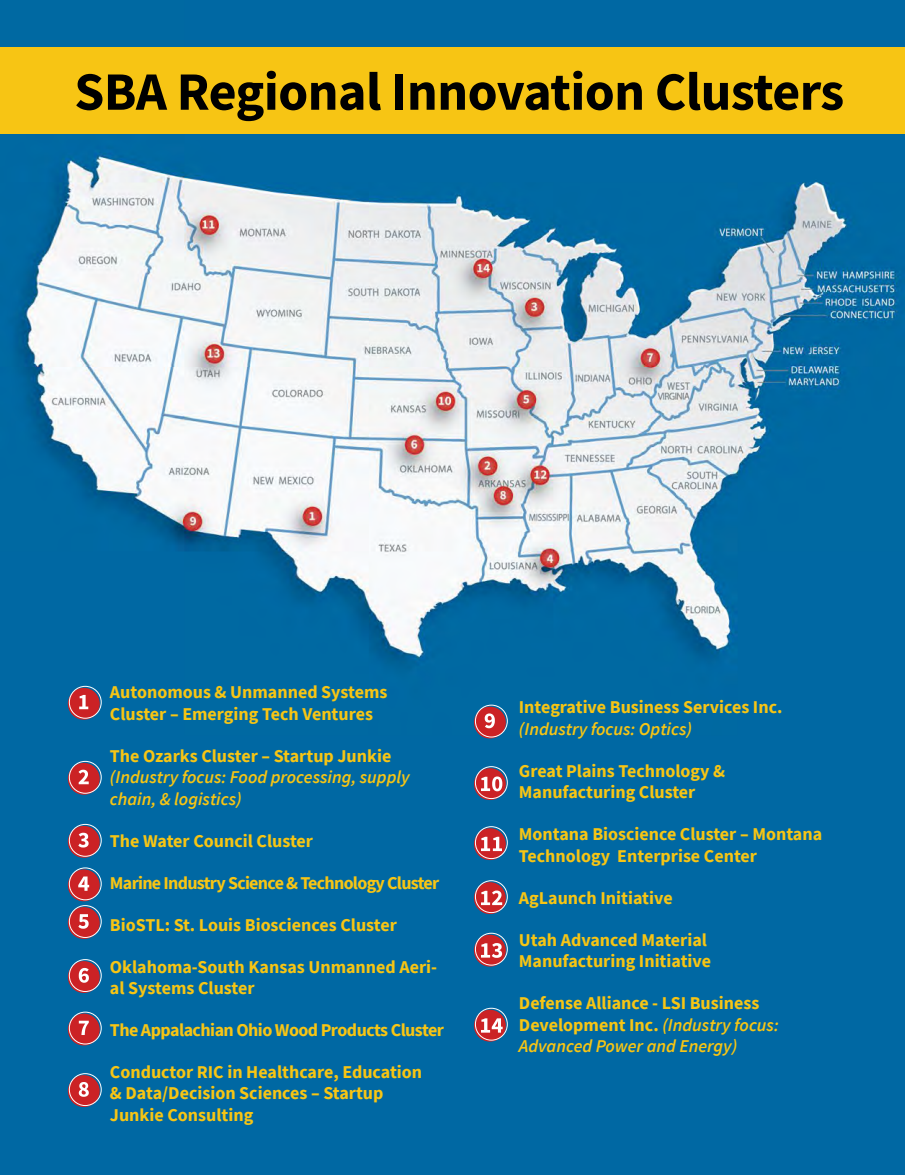
<style>
.page{position:relative;width:905px;height:1175px;background:#fff}
.page>*{position:absolute;margin:0;border:0;box-sizing:border-box;transform-origin:0 0}
.t1{font:700 54px "Source Sans Pro";letter-spacing:-.01em;color:#000}
.t2{font:700 18px/21.6px "Source Sans Pro";color:#f7c514}
.t3{font:italic 600 18px/21.6px "Source Sans Pro";color:#f7c514}
.t4{font:700 18px "Source Sans Pro";letter-spacing:-.04em;color:#f7c514}
.t5{font:700 18px "Source Sans Pro";letter-spacing:-.03em;color:#f7c514}
.s1{font-weight:600;font-style:italic}
</style>
<div class="page">
<img style="left:0;top:0;width:904px;height:1174px">
<div style="left:0;top:47px;width:904px;height:87px;background:#f7c514"></div>
<div style="left:68px;top:688px;width:32px;height:31px;background:#cb2225;border-radius:50%"></div>
<div style="left:68px;top:763px;width:32px;height:31px;background:#cb2225;border-radius:50%"></div>
<div style="left:68px;top:826px;width:32px;height:31px;background:#cb2225;border-radius:50%"></div>
<div style="left:68px;top:869px;width:32px;height:32px;background:#cb2225;border-radius:50%"></div>
<svg style="left:68px;top:907px;width:32px;height:32px"></svg>
<svg style="left:68px;top:961px;width:32px;height:32px"></svg>
<div style="left:68px;top:1013px;width:32px;height:32px;background:#cb2225;border-radius:50%"></div>
<svg style="left:68px;top:1075px;width:32px;height:32px"></svg>
<div style="left:474px;top:706px;width:32px;height:32px;background:#cb2225;border-radius:50%"></div>
<svg style="left:474px;top:768px;width:32px;height:32px"></svg>
<svg style="left:474px;top:828px;width:32px;height:32px"></svg>
<svg style="left:474px;top:882px;width:32px;height:32px"></svg>
<svg style="left:474px;top:934px;width:32px;height:32px"></svg>
<svg style="left:474px;top:1009px;width:32px;height:32px"></svg>
<div style="left:69px;top:686px;width:33px;height:32px;border:1px solid #fff;border-radius:50%"></div>
<div style="left:69px;top:761px;width:33px;height:32px;border:1px solid #fff;border-radius:50%"></div>
<div style="left:69px;top:824px;width:33px;height:32px;border:1px solid #fff;border-radius:50%"></div>
<div style="left:69px;top:867px;width:33px;height:33px;border:1px solid #fff;border-radius:50%"></div>
<div style="left:69px;top:905px;width:33px;height:32px;border:1px solid #fff;border-radius:50%"></div>
<div style="left:69px;top:959px;width:33px;height:32px;border:1px solid #fff;border-radius:50%"></div>
<div style="left:69px;top:1011px;width:33px;height:33px;border:1px solid #fff;border-radius:50%"></div>
<div style="left:69px;top:1073px;width:33px;height:32px;border:1px solid #fff;border-radius:50%"></div>
<div style="left:475px;top:704px;width:32px;height:33px;border:1px solid #fff;border-radius:50%"></div>
<div style="left:475px;top:766px;width:32px;height:33px;border:1px solid #fff;border-radius:50%"></div>
<div style="left:475px;top:826px;width:32px;height:33px;border:1px solid #fff;border-radius:50%"></div>
<div style="left:475px;top:880px;width:32px;height:33px;border:1px solid #fff;border-radius:50%"></div>
<div style="left:475px;top:932px;width:32px;height:33px;border:1px solid #fff;border-radius:50%"></div>
<div style="left:475px;top:1007px;width:32px;height:33px;border:1px solid #fff;border-radius:50%"></div>
<svg style="left:79px;top:695px;width:9px;height:14px"></svg>
<svg style="left:78px;top:769px;width:11px;height:15px"></svg>
<svg style="left:78px;top:832px;width:11px;height:15px"></svg>
<svg style="left:78px;top:876px;width:11px;height:14px"></svg>
<svg style="left:78px;top:914px;width:11px;height:14px"></svg>
<svg style="left:79px;top:968px;width:10px;height:14px"></svg>
<svg style="left:79px;top:1020px;width:10px;height:15px"></svg>
<svg style="left:79px;top:1082px;width:10px;height:14px"></svg>
<svg style="left:484px;top:713px;width:11px;height:15px"></svg>
<svg style="left:481px;top:776px;width:21px;height:15px"></svg>
<svg style="left:481px;top:836px;width:21px;height:15px"></svg>
<svg style="left:481px;top:890px;width:21px;height:15px"></svg>
<svg style="left:481px;top:943px;width:21px;height:14px"></svg>
<svg style="left:481px;top:1018px;width:21px;height:14px"></svg>
<h1 class="t1" style="left:74px;top:55px;width:771px">SBA Regional Innovation Clusters</h1>
<p class="t2" style="left:110px;top:681px;width:279px">Autonomous &amp; Unmanned Systems<br>Cluster – Emerging Tech Ventures</p>
<p class="t2" style="left:110px;top:744px;width:283px">The Ozarks Cluster – Startup Junkie</p>
<p class="t3" style="left:110px;top:766px;width:301px">(Industry focus: Food processing, supply chain, &amp; logistics)</p>
<p class="t2" style="left:110px;top:830px;width:205px">The Water Council Cluster</p>
<p class="t4" style="left:110px;top:870px;width:331px">Marine Industry Science &amp; Technology Cluster</p>
<p class="t2" style="left:110px;top:913px;width:288px">BioSTL: St. Louis Biosciences Cluster</p>
<p class="t2" style="left:110px;top:955px;width:329px">Oklahoma-South Kansas Unmanned Aeri&shy;al Systems Cluster</p>
<p class="t5" style="left:110px;top:1017px;width:335px">The Appalachian Ohio Wood Products Cluster</p>
<p class="t2" style="left:110px;top:1060px;width:314px">Conductor RIC in Healthcare, Education &amp; Data/Decision Sciences – Startup<br>Junkie Consulting</p>
<p class="t2" style="left:519px;top:696px;width:265px">Integrative Business Services Inc.</p>
<p class="t3" style="left:519px;top:718px;width:175px">(Industry focus: Optics)</p>
<p class="t2" style="left:519px;top:759px;width:208px">Great Plains Technology &amp;<br>Manufacturing Cluster</p>
<p class="t2" style="left:519px;top:823px;width:305px">Montana Bioscience Cluster – Montana<br>Technology Enterprise Center</p>
<p class="t2" style="left:519px;top:886px;width:155px">AgLaunch Initiative</p>
<p class="t2" style="left:519px;top:928px;width:194px">Utah Advanced Material<br>Manufacturing Initiative</p>
<p class="t2" style="left:519px;top:992px;width:261px">Defense Alliance - LSI Business<br>Development Inc. <span class="s1">(Industry focus:<br>Advanced Power and Energy)</span></p>
</div>
